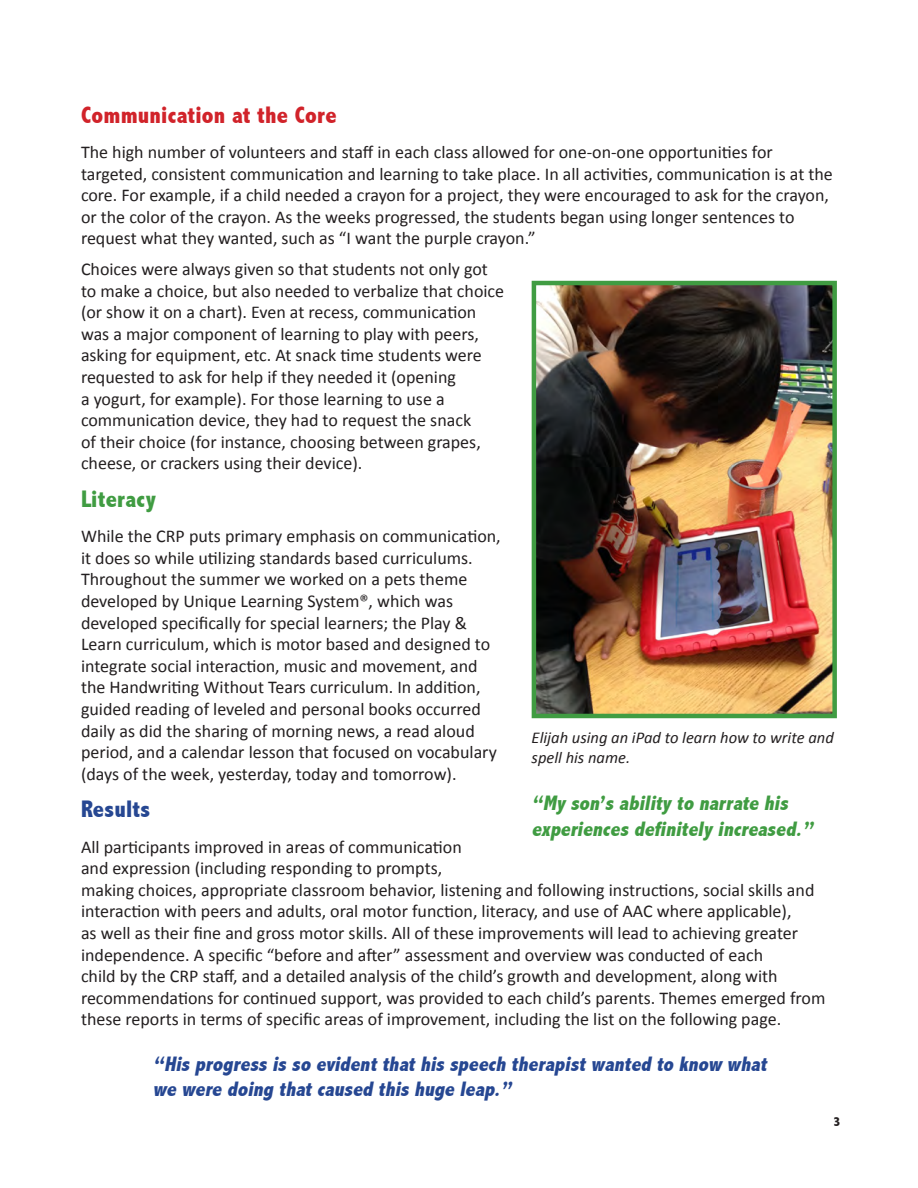
<style>
.page{position:relative;width:918px;height:1188px;background:#fff}
.page>*{position:absolute;margin:0;border:0;box-sizing:border-box;transform-origin:0 0}
.Headings{font:800 condensed 24px "Abadi";letter-spacing:.01em;color:#d1232a}
.Headings-2{font:800 condensed 24px "Abadi";letter-spacing:.01em;color:#409c42}
.Headings-3{font:800 condensed 24px "Abadi";letter-spacing:.01em;color:#264792}
.Inset_quote{font:italic 800 condensed 21px/25.2px "Abadi";color:#264792}
.Inset_quote-2{font:italic 800 condensed 21px/25.2px "Abadi";color:#409c42}
.Text{font:18px/21.6px "Calibri";color:#231f20}
.Text-2{font:italic 16.5px/19.8px "Calibri";color:#231f20}
.Text-3{font:800 condensed 13.5px "Abadi";color:#231f20}
</style>
<div class="page">
<img style="left:537px;top:286px;width:295px;height:427px">
<div style="left:532px;top:281px;width:305px;height:437px;border:4px solid #409c42"></div>
<p class="Headings" style="left:81px;top:101px;width:257px">Communication at the Core</p>
<p class="Text" style="left:81px;top:141px;width:753px">The high number of volunteers and staff in each class allowed for one-on-one opportunities for targeted, consistent communication and learning to take place. In all activities, communication is at the core. For example, if a child needed a crayon for a project, they were encouraged to ask for the crayon, or the color of the crayon. As the weeks progressed, the students began using longer sentences to request what they wanted, such as “I want the purple crayon.”</p>
<p class="Text" style="left:81px;top:258px;width:425px">Choices were always given so that students not only got to make a choice, but also needed to verbalize that choice (or show it on a chart). Even at recess, communication was a major component of learning to play with peers, asking for equipment, etc. At snack time students were requested to ask for help if they needed it (opening<br>a yogurt, for example). For those learning to use a communication device, they had to request the snack<br>of their choice (for instance, choosing between grapes, cheese, or crackers using their device).</p>
<p class="Headings-2" style="left:81px;top:485px;width:77px">Literacy</p>
<p class="Text" style="left:81px;top:525px;width:421px">While the CRP puts primary emphasis on communication, it does so while utilizing standards based curriculums.<br>Throughout the summer we worked on a pets theme developed by Unique Learning System®, which was developed specifically for special learners; the Play &amp; Learn curriculum, which is motor based and designed to integrate social interaction, music and movement, and the Handwriting Without Tears curriculum. In addition, guided reading of leveled and personal books occurred daily as did the sharing of morning news, a read aloud period, and a calendar lesson that focused on vocabulary (days of the week, yesterday, today and tomorrow).</p>
<p class="Headings-3" style="left:81px;top:796px;width:71px">Results</p>
<p class="Text" style="left:81px;top:836px;width:746px">All participants improved in areas of communication<br>and expression (including responding to prompts,<br>making choices, appropriate classroom behavior, listening and following instructions, social skills and interaction with peers and adults, oral motor function, literacy, and use of AAC where applicable),<br>as well as their fine and gross motor skills. All of these improvements will lead to achieving greater independence. A specific “before and after” assessment and overview was conducted of each<br>child by the CRP staff, and a detailed analysis of the child’s growth and development, along with recommendations for continued support, was provided to each child’s parents. Themes emerged from these reports in terms of specific areas of improvement, including the list on the following page.</p>
<p class="Text-2" style="left:532px;top:727px;width:304px">Elijah using an iPad to learn how to write and spell his name.</p>
<p class="Inset_quote-2" style="left:532px;top:791px;width:287px">“My son’s ability to narrate his experiences definitely increased.”</p>
<p class="Inset_quote" style="left:153px;top:1051px;width:619px">“His progress is so evidentthathis speech therapistwanted to know what we were doing thatcaused this huge leap.”</p>
<p class="Text-3" style="left:833px;top:1114px;width:8px">3</p>
</div>
